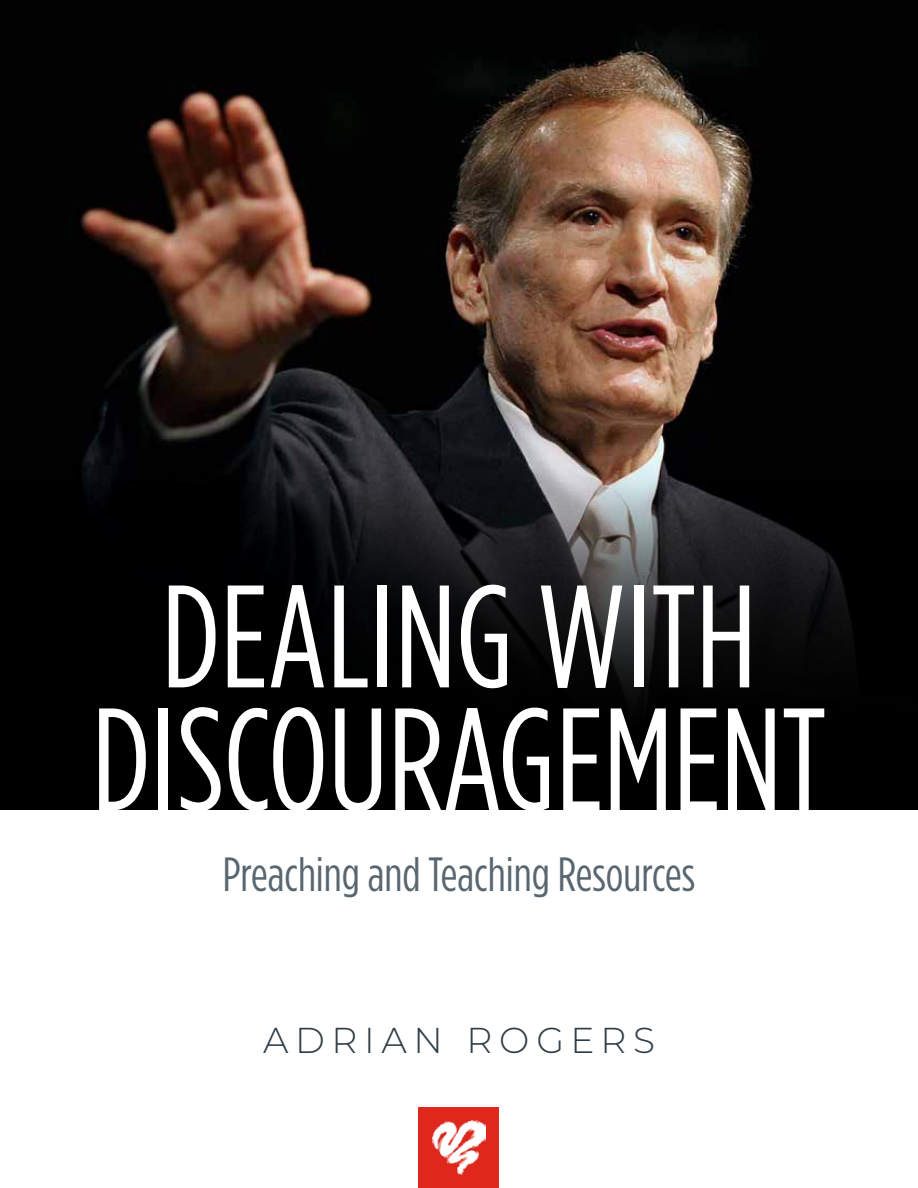
<style>
.page{position:relative;width:918px;height:1188px;background:#fff}
.page>*{position:absolute;margin:0;border:0;box-sizing:border-box;transform-origin:0 0}
.t1{font:145.5px/123px "Gotham Condensed";color:#fff;text-align:center}
.t2{font:48px "Gotham Condensed";color:#596670}
.t3{font:300 36px "Montserrat";letter-spacing:.185em;color:#313e48}
</style>
<div class="page">
<img style="left:0;top:0;width:918px;height:459px">
<svg style="left:0;top:459px;width:918px;height:351px;background:#0c0c0d"></svg>
<div style="left:418px;top:1107px;width:82px;height:81px;background:#df271c"></div>
<img style="left:432px;top:1121px;width:54px;height:53px">
<h1 class="t1" style="left:92px;top:573px;width:736px">DEALING WITH<br>DISCOURAGEMENT</h1>
<p class="t2" style="left:223px;top:848px;width:474px">Preaching and Teaching Resources</p>
<p class="t3" style="left:263px;top:1016px;width:393px">ADRIAN ROGERS</p>
</div>
